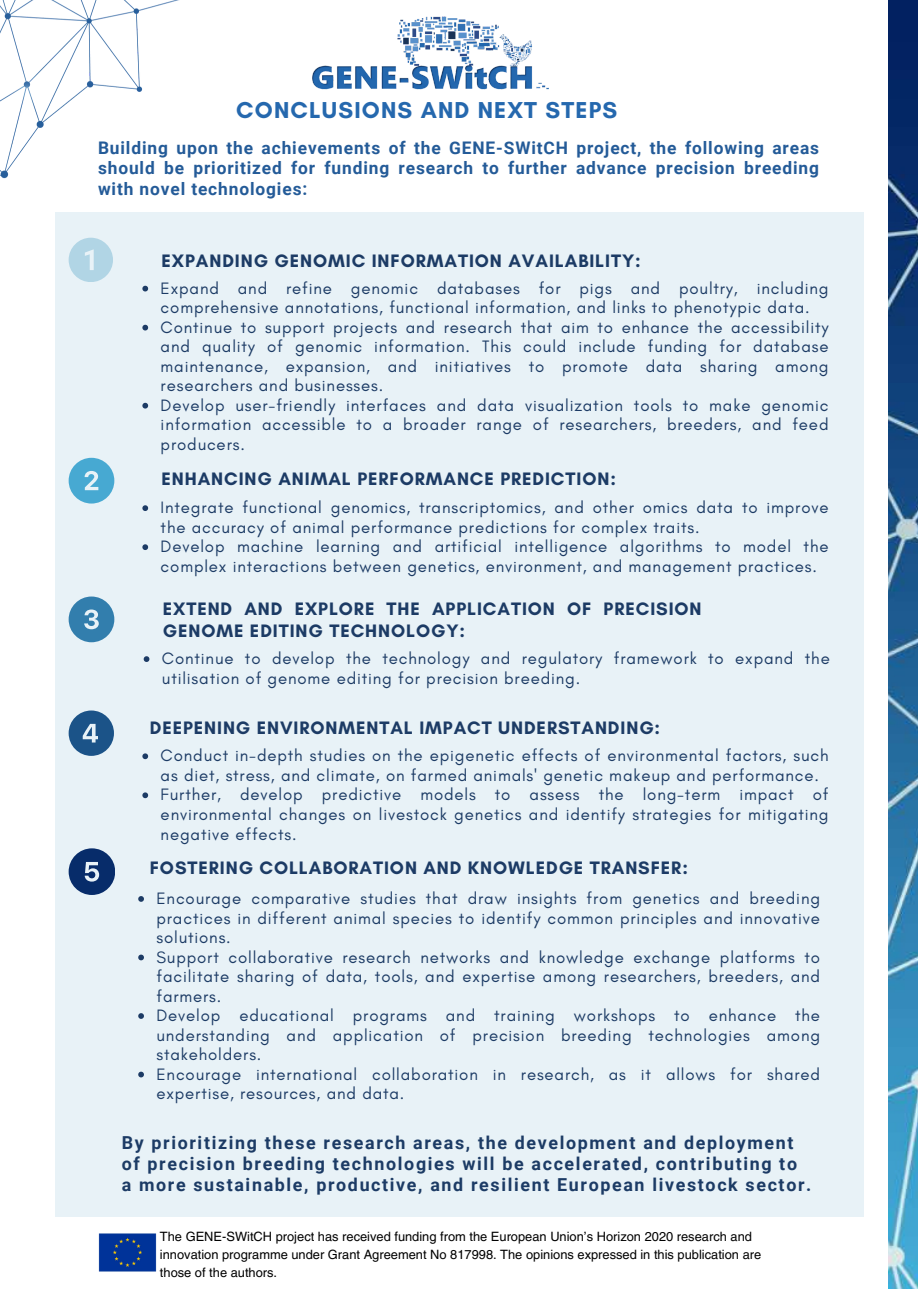
<style>
.page{position:relative;width:918px;height:1289px;background:#fff}
.page>*{position:absolute;margin:0;border:0;box-sizing:border-box;transform-origin:0 0}
.t1{font:700 23.4px "Glacial Indifference";letter-spacing:.05em;color:#2568ae}
.t2{font:700 18.3px/21.8px "Glacial Indifference";letter-spacing:.05em;color:#1c3b65}
.t3{font:700 17.85px "Roboto";letter-spacing:.09em;color:#1c3b65}
.t4{font:700 17.4px/20.5px "Roboto";letter-spacing:.05em;color:#245b98;text-align:justify}
.t5{font:16.8px/19.5px "Glacial Indifference";letter-spacing:.05em;color:#1c3b65}
.t6{font:12.9px/18px "Helvetica LT Pro";color:#000}
</style>
<div class="page">
<img style="left:888px;top:0;width:30px;height:1288px">
<img style="left:0;top:0;width:179px;height:179px">
<img style="left:312px;top:16px;width:236px;height:74px">
<div style="left:55px;top:212px;width:808px;height:1005px;background:#e8f2f7"></div>
<svg style="left:69px;top:238px;width:43px;height:43px"></svg>
<svg style="left:142px;top:286px;width:6px;height:5px"></svg>
<svg style="left:142px;top:325px;width:6px;height:5px"></svg>
<svg style="left:142px;top:403px;width:6px;height:5px"></svg>
<svg style="left:142px;top:505px;width:6px;height:6px"></svg>
<svg style="left:142px;top:544px;width:6px;height:6px"></svg>
<svg style="left:69px;top:457px;width:45px;height:46px"></svg>
<svg style="left:69px;top:596px;width:45px;height:46px"></svg>
<svg style="left:144px;top:656px;width:5px;height:6px"></svg>
<svg style="left:69px;top:710px;width:45px;height:45px"></svg>
<svg style="left:142px;top:753px;width:6px;height:6px"></svg>
<svg style="left:142px;top:792px;width:6px;height:6px"></svg>
<svg style="left:138px;top:896px;width:6px;height:5px"></svg>
<svg style="left:138px;top:954px;width:6px;height:6px"></svg>
<svg style="left:138px;top:1013px;width:6px;height:5px"></svg>
<svg style="left:138px;top:1071px;width:6px;height:6px"></svg>
<svg style="left:69px;top:848px;width:46px;height:46px"></svg>
<img style="left:98px;top:1233px;width:58px;height:39px">
<p class="t1" style="left:236px;top:95px;width:383px">CONCLUSIONS AND NEXT STEPS</p>
<p class="t4" style="left:98px;top:137px;width:723px">Building upon the achievements of the GENE-SWitCH project, the following areas should be prioritized for funding research to further advance precision breeding with novel technologies:</p>
<p class="t2" style="left:162px;top:250px;width:481px">EXPANDING GENOMIC INFORMATION AVAILABILITY:</p>
<p class="t5" style="left:161px;top:278px;width:669px">Expand and refine genomic databases for pigs and poultry, including comprehensive annotations, functional information, and links to phenotypic data.</p>
<p class="t5" style="left:161px;top:317px;width:669px;text-align:justify">Continue to support projects and research that aim to enhance the accessibility and quality of genomic information. This could include funding for database maintenance, expansion, and initiatives to promote data sharing among researchers and businesses.</p>
<p class="t5" style="left:161px;top:395px;width:669px;text-align:justify">Develop user-friendly interfaces and data visualization tools to make genomic information accessible to a broader range of researchers, breeders, and feed producers.</p>
<p class="t2" style="left:162px;top:468px;width:456px">ENHANCING ANIMAL PERFORMANCE PREDICTION:</p>
<p class="t5" style="left:161px;top:497px;width:669px">Integrate functional genomics, transcriptomics, and other omics data to improve the accuracy of animal performance predictions for complex traits.</p>
<p class="t5" style="left:161px;top:536px;width:669px">Develop machine learning and artificial intelligence algorithms to model the complex interactions between genetics, environment, and management practices.</p>
<p class="t2" style="left:163px;top:598px;width:540px">EXTEND AND EXPLORE THE APPLICATION OF PRECISION<br>GENOME EDITING TECHNOLOGY:</p>
<p class="t5" style="left:162px;top:648px;width:669px">Continue to develop the technology and regulatory framework to expand the utilisation of genome editing for precision breeding.</p>
<p class="t2" style="left:150px;top:716px;width:512px">DEEPENING ENVIRONMENTAL IMPACT UNDERSTANDING:</p>
<p class="t5" style="left:161px;top:745px;width:669px">Conduct in-depth studies on the epigenetic effects of environmental factors, such as diet, stress, and climate, on farmed animals' genetic makeup and performance.</p>
<p class="t5" style="left:161px;top:784px;width:669px;text-align:justify">Further, develop predictive models to assess the long-term impact of environmental changes on livestock genetics and identify strategies for mitigating negative effects.</p>
<p class="t2" style="left:150px;top:856px;width:540px">FOSTERING COLLABORATION AND KNOWLEDGE TRANSFER:</p>
<p class="t5" style="left:157px;top:888px;width:665px;text-align:justify">Encourage comparative studies that draw insights from genetics and breeding practices in different animal species to identify common principles and innovative solutions.</p>
<p class="t5" style="left:157px;top:946px;width:665px;text-align:justify">Support collaborative research networks and knowledge exchange platforms to facilitate sharing of data, tools, and expertise among researchers, breeders, and farmers.</p>
<p class="t5" style="left:157px;top:1005px;width:665px;text-align:justify">Develop educational programs and training workshops to enhance the understanding and application of precision breeding technologies among stakeholders.</p>
<p class="t5" style="left:157px;top:1063px;width:665px">Encourage international collaboration in research, as it allows for shared expertise, resources, and data.</p>
<p class="t3" style="left:122px;top:1131px;width:673px">By prioritizing these research areas, the development and deployment</p>
<p class="t3" style="left:122px;top:1153px;width:677px">of precision breeding technologies will be accelerated, contributing to</p>
<p class="t3" style="left:122px;top:1174px;width:691px">a more sustainable, productive, and resilient European livestock sector.</p>
<p class="t6" style="left:160px;top:1228px;width:603px">The GENE-SWitCH project has received funding from the European Union’s Horizon 2020 research and innovation programme under Grant Agreement No 817998. The opinions expressed in this publication are those of the authors.</p>
</div>
